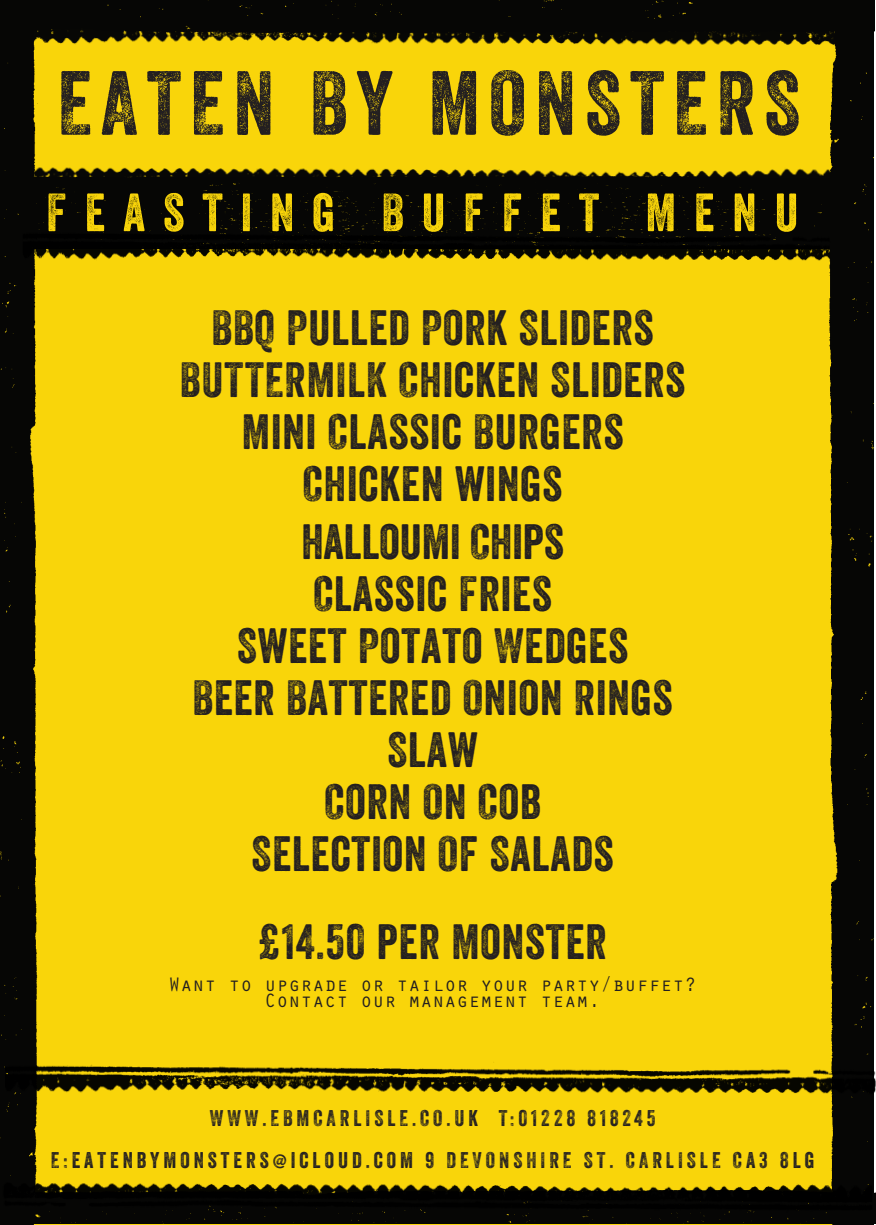
<style>
.page{position:relative;width:876px;height:1225px;background:#fff}
.page>*{position:absolute;margin:0;border:0;box-sizing:border-box;transform-origin:0 0}
.t1{font:88px "Veneer W01 Two";letter-spacing:.1em;color:#231f20}
.t2{font:52px "Veneer W01 Two";letter-spacing:.345em;color:#f9d50a}
.t3{font:48px/52px "Veneer W01 Two";letter-spacing:.02em;color:#231f20;text-align:center}
.t4{font:22px/42px "Veneer W01 Two";letter-spacing:.18em;color:#231f20;text-align:center}
.t5{font:20px/16px "Orator Std";color:#231f20;text-align:center}
</style>
<div class="page">
<div style="left:0;top:0;width:874px;height:1224px;background:#f9d50a"></div>
<div style="left:46px;top:200px;width:772px;height:27px;background:#060605"></div>
<img style="left:46px;top:167px;width:772px;height:33px">
<img style="left:46px;top:41px;width:772px;height:4px">
<img style="left:0;top:41px;width:46px;height:1183px">
<img style="left:0;top:0;width:818px;height:41px">
<div style="left:0;top:1192px;width:875px;height:31px;background:#060605"></div>
<img style="left:23px;top:227px;width:795px;height:38px">
<img style="left:818px;top:0;width:56px;height:1224px">
<img style="left:0;top:1176px;width:872px;height:38px">
<img style="left:5px;top:1060px;width:871px;height:38px">
<h1 class="t1" style="left:57px;top:49px;width:744px">EATEN BY MONSTERS</h1>
<p class="t2" style="left:46px;top:181px;width:754px">FEASTING BUFFET MENU</p>
<p class="t3" style="left:180px;top:301px;width:507px">BBQ PULLED PORK SLIDERS<br>BUTTERMILK CHICKEN SLIDERS<br>MINI CLASSIC BURGERS<br>CHICKEN WINGS</p>
<p class="t3" style="left:192px;top:515px;width:482px">HALLOUMI CHIPS<br>CLASSIC FRIES<br>SWEET POTATO WEDGES<br>BEER BATTERED ONION RINGS<br>SLAW<br>CORN ON COB<br>SELECTION OF SALADS</p>
<p class="t3" style="left:259px;top:915px;width:349px">£14.50 PER MONSTER</p>
<p class="t5" style="left:169px;top:975px;width:530px">Want to upgrade or tailor your party/buffet?<br>Contact our management team.</p>
<p class="t4" style="left:51px;top:1096px;width:765px">WWW.EBMCARLISLE.CO.UK T:01228 818245<br>E:EATENBYMONSTERS@ICLOUD.COM 9 DEVONSHIRE ST. CARLISLE CA3 8LG</p>
</div>
